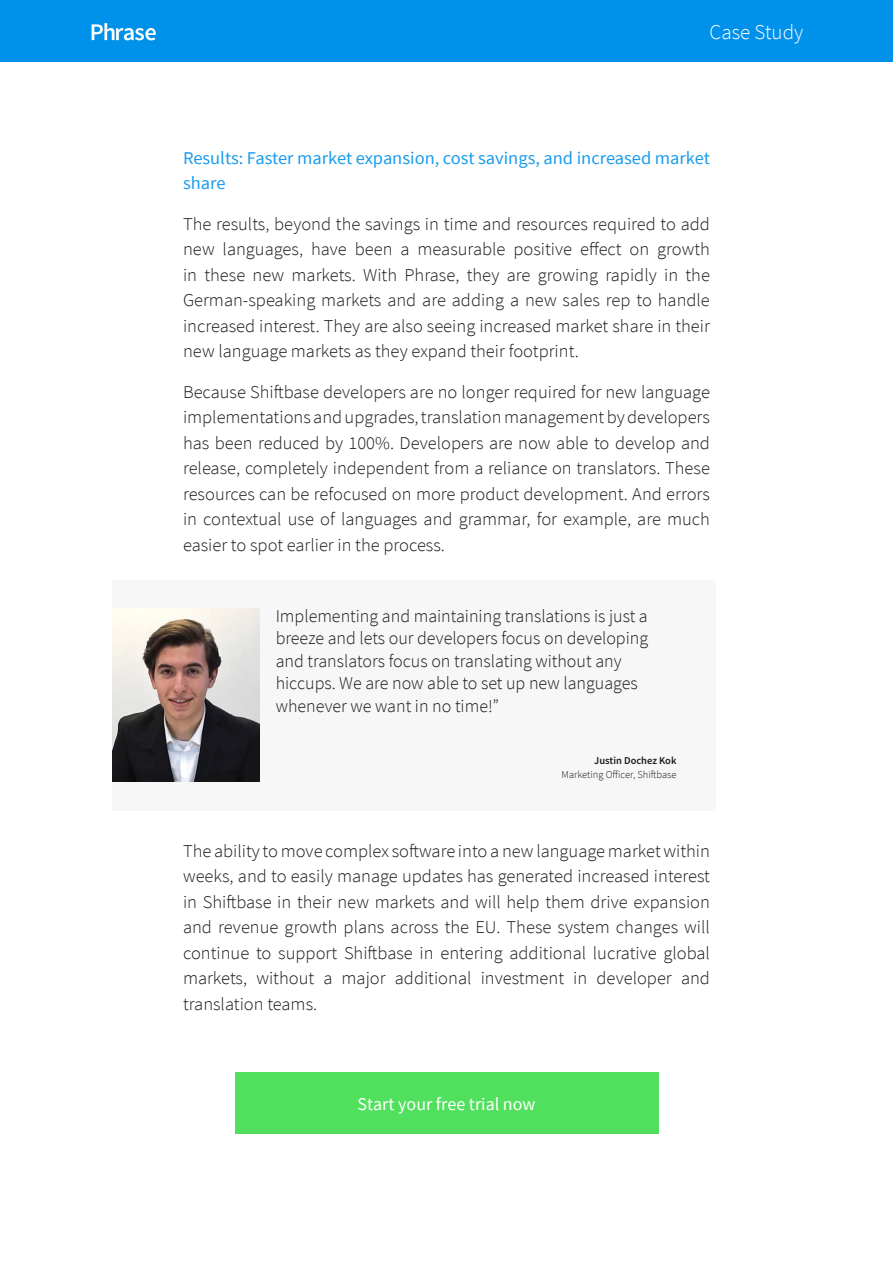
<style>
.page{position:relative;width:893px;height:1263px;background:#fff}
.page>*{position:absolute;margin:0;border:0;box-sizing:border-box;transform-origin:0 0}
.t1{font:300 21px "Source Sans Pro";color:#fff}
.t2{font:300 18px/25.5px "Source Sans Pro";color:#1a1a1a;text-align:justify}
.t3{font:18px/25.5px "Source Sans Pro";color:#1a9ced}
.t4{font:18px "Source Sans Pro";color:#fff}
.t5{font:300 10.5px "Source Sans Pro";color:#1a1a1a}
.t6{font:600 10.5px "Source Sans Pro";color:#1a1a1a}
</style>
<div class="page">
<div style="left:0;top:0;width:893px;height:62px;background:#0091eb"></div>
<svg style="left:92px;top:23px;width:64px;height:17px"></svg>
<div style="left:112px;top:580px;width:603px;height:230px;background:#f7f7f7"></div>
<img style="left:112px;top:608px;width:147px;height:174px">
<div style="left:235px;top:1073px;width:423px;height:61px;background:#51e05d"></div>
<p class="t1" style="left:710px;top:19px;width:95px">Case Study</p>
<p class="t3" style="left:183px;top:145px;width:528px">Results: Faster market expansion, cost savings, and increased market share</p>
<p class="t2" style="left:183px;top:211px;width:528px">The results, beyond the savings in time and resources required to add new languages, have been a measurable positive effect on growth in these new markets. With Phrase, they are growing rapidly in the German-speaking markets and are adding a new sales rep to handle increased interest. They are also seeing increased market share in their new language markets as they expand their footprint.</p>
<p class="t2" style="left:183px;top:379px;width:528px">Because Shiftbase developers are no longer required for new language implementations and upgrades, translation management by developers has been reduced by 100%. Developers are now able to develop and release, completely independent from a reliance on translators. These resources can be refocused on more product development. And errors in contextual use of languages and grammar, for example, are much easier to spot earlier in the process.</p>
<p class="t2" style="left:276px;top:604px;width:374px;line-height:22.5px;text-align:left">Implementing and maintaining translations is just a breeze and lets our developers focus on developing and translators focus on translating without any hiccups. We are now able to set up new languages whenever we want in no time!”</p>
<p class="t6" style="left:594px;top:754px;width:84px">Justin Dochez Kok</p>
<p class="t5" style="left:562px;top:768px;width:116px">Marketing Officer, Shiftbase</p>
<p class="t2" style="left:183px;top:838px;width:528px">The ability to move complex software into a new language market within weeks, and to easily manage updates has generated increased interest in Shiftbase in their new markets and will help them drive expansion and revenue growth plans across the EU. These system changes will continue to support Shiftbase in entering additional lucrative global markets, without a major additional investment in developer and translation teams.</p>
<p class="t4" style="left:357px;top:1093px;width:180px">Start your free trial now</p>
</div>
